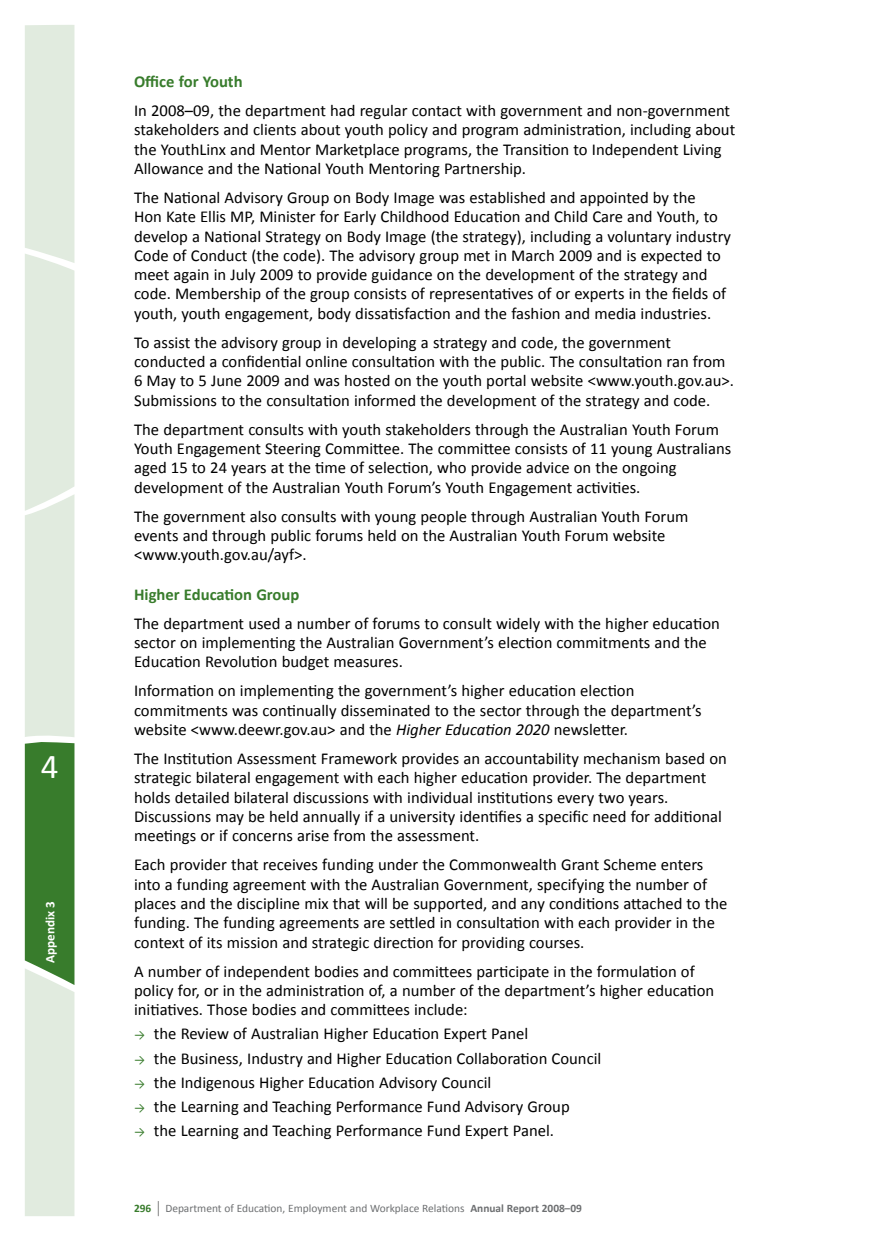
<style>
.page{position:relative;width:874px;height:1241px;background:#fff}
.page>*{position:absolute;margin:0;border:0;box-sizing:border-box;transform-origin:0 0}
.t1{font:35px "Calibri";color:#fff}
.t2{font:16.62px/19.2px "Calibri";color:#000}
.t3{font:700 16.62px "Calibri";color:#387c2c}
.t4{font:700 13.12px "Calibri";color:#fff}
.t5{font:11.38px "Calibri";color:#6d6f71}
.s1{font-style:italic}
.s2{font-size:12.25px;color:#387c2c}
.s3{font-weight:700;color:#387c2c}
.s4{font-size:17.15px;color:#000}
.s5{font-weight:700}
</style>
<div class="page">
<svg style="left:25px;top:25px;width:49px;height:1190px;background:#c1d6bd"></svg>
<h1 class="t1" style="left:41px;top:744px;width:19px">4</h1>
<p class="t4" style="left:42px;top:962px;width:63px;rotate:-90deg">Appendix 3</p>
<p class="t3" style="left:134px;top:71px;width:110px">Office for Youth</p>
<p class="t2" style="left:134px;top:100px;width:602px">In 2008–09, the department had regular contact with government and non-government stakeholders and clients about youth policy and program administration, including about the YouthLinx and Mentor Marketplace programs, the Transition to Independent Living Allowance and the National Youth Mentoring Partnership.</p>
<p class="t2" style="left:134px;top:187px;width:598px">The National Advisory Group on Body Image was established and appointed by the<br>Hon Kate Ellis MP, Minister for Early Childhood Education and Child Care and Youth, to develop a National Strategy on Body Image (the strategy), including a voluntary industry Code of Conduct (the code). The advisory group met in March 2009 and is expected to meet again in July 2009 to provide guidance on the development of the strategy and code. Membership of the group consists of representatives of or experts in the fields of youth, youth engagement, body dissatisfaction and the fashion and media industries.</p>
<p class="t2" style="left:134px;top:332px;width:601px">To assist the advisory group in developing a strategy and code, the government conducted a confidential online consultation with the public. The consultation ran from 6 May to 5 June 2009 and was hosted on the youth portal website &lt;www.youth.gov.au&gt;.<br>Submissions to the consultation informed the development of the strategy and code.</p>
<p class="t2" style="left:134px;top:419px;width:598px">The department consults with youth stakeholders through the Australian Youth Forum Youth Engagement Steering Committee. The committee consists of 11 young Australians aged 15 to 24 years at the time of selection, who provide advice on the ongoing development of the Australian Youth Forum’s Youth Engagement activities.</p>
<p class="t2" style="left:134px;top:506px;width:555px">The government also consults with young people through Australian Youth Forum events and through public forums held on the Australian Youth Forum website &lt;www.youth.gov.au/ayf&gt;.</p>
<p class="t3" style="left:134px;top:583px;width:167px">Higher Education Group</p>
<p class="t2" style="left:134px;top:612px;width:587px">The department used a number of forums to consult widely with the higher education sector on implementing the Australian Government’s election commitments and the<br>Education Revolution budget measures.</p>
<p class="t2" style="left:134px;top:680px;width:569px">Information on implementing the government’s higher education election commitments was continually disseminated to the sector through the department’s website &lt;www.deewr.gov.au&gt; and the <span class="s1">Higher Education 2020</span> newsletter.</p>
<p class="t2" style="left:134px;top:748px;width:594px">The Institution Assessment Framework provides an accountability mechanism based on strategic bilateral engagement with each higher education provider. The department holds detailed bilateral discussions with individual institutions every two years.<br>Discussions may be held annually if a university identifies a specific need for additional meetings or if concerns arise from the assessment.</p>
<p class="t2" style="left:134px;top:854px;width:594px">Each provider that receives funding under the Commonwealth Grant Scheme enters into a funding agreement with the Australian Government, specifying the number of places and the discipline mix that will be supported, and any conditions attached to the funding. The funding agreements are settled in consultation with each provider in the context of its mission and strategic direction for providing courses.</p>
<p class="t2" style="left:134px;top:960px;width:581px">A number of independent bodies and committees participate in the formulation of policy for, or in the administration of, a number of the department’s higher education initiatives. Those bodies and committees include:</p>
<p class="t2" style="left:134px;top:1023px;width:395px"><span class="s2">→</span> the Review of Australian Higher Education Expert Panel</p>
<p class="t2" style="left:134px;top:1047px;width:468px"><span class="s2">→</span> the Business, Industry and Higher Education Collaboration Council</p>
<p class="t2" style="left:134px;top:1071px;width:358px"><span class="s2">→</span> the Indigenous Higher Education Advisory Council</p>
<p class="t2" style="left:134px;top:1095px;width:437px"><span class="s2">→</span> the Learning and Teaching Performance Fund Advisory Group</p>
<p class="t2" style="left:134px;top:1120px;width:421px"><span class="s2">→</span> the Learning and Teaching Performance Fund Expert Panel.</p>
<p class="t5" style="left:134px;top:1201px;width:449px"><span class="s3">296</span> <span class="s4">|</span> Department of Education, Employment and Workplace Relations <span class="s5">Annual Report 2008–09</span></p>
</div>
